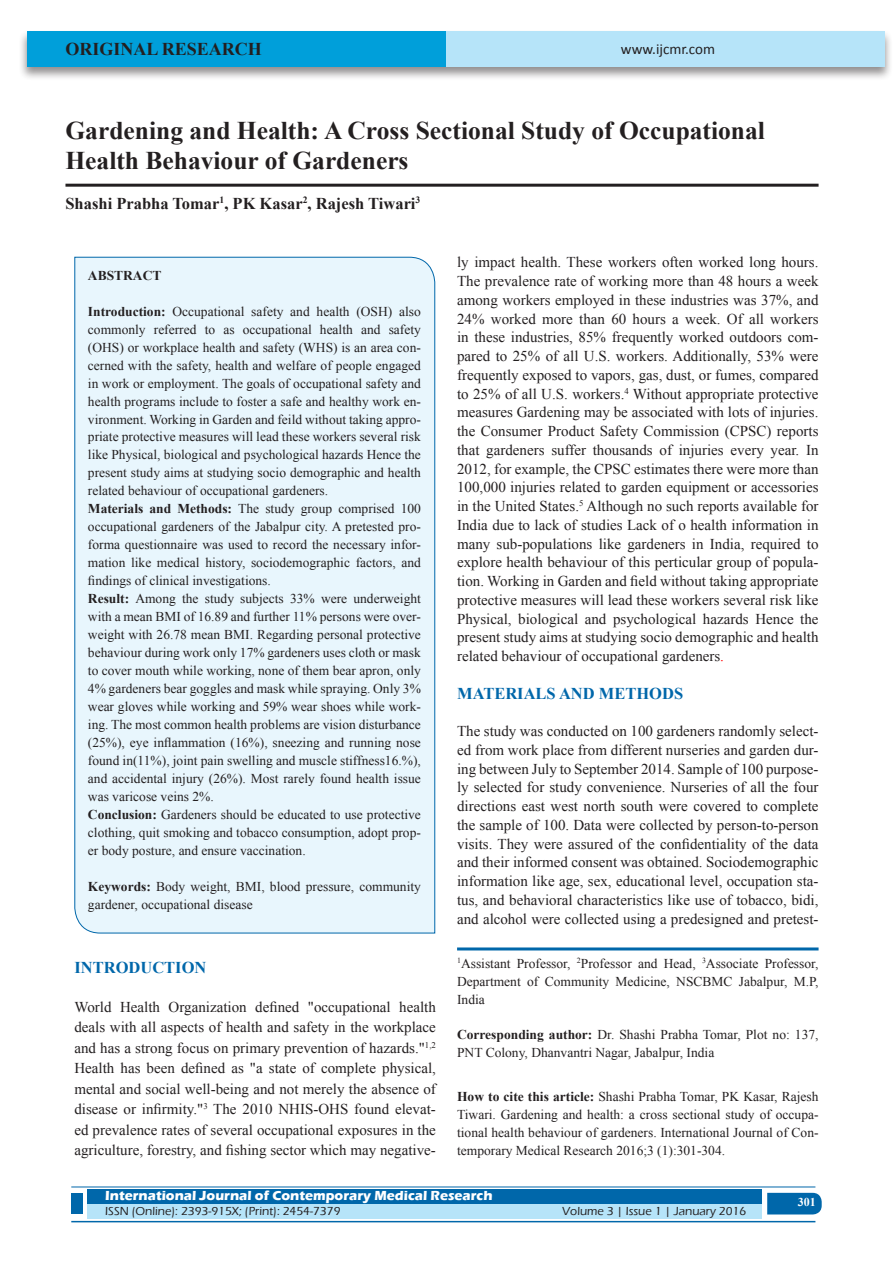
<style>
.page{position:relative;width:893px;height:1263px;background:#fff}
.page>*{position:absolute;margin:0;border:0;box-sizing:border-box;transform-origin:0 0}
.A_Title_New{font:700 25.5px/30px "Times New Roman";color:#231f20}
.AT_new{font:700 18px "Times New Roman";color:#231f20}
.AU-New{font:700 16.5px "Times New Roman";color:#231f20}
.ABS_new{font:700 16.5px "Times New Roman";color:#0067aa}
.TX_New{font:15px/18.8px "Times New Roman";color:#231f20;text-align:justify}
.t1{font:15px "Calibri";color:#231f20}
.HTC_new{font:13.5px/18px "Times New Roman";color:#231f20}
.Affi_New{font:13.5px/18px "Times New Roman";color:#231f20;text-align:justify}
.Corresponding{font:13.5px/18px "Times New Roman";color:#231f20}
.t2{font:700 13.5px "Eras ITC";color:#fff}
.t3{font:700 13.5px "Times New Roman";color:#231f20}
.t4{font:500 12px "Eras ITC";color:#231f20}
.t5{font:700 12px "Times New Roman";color:#fff}
.s1{font-weight:700}
.s2{color:#f00}
</style>
<div class="page">
<div style="left:19px;top:29px;width:874px;height:52px;background:#231f20;opacity:.5"></div>
<div style="left:27px;top:31px;width:858px;height:35px;background:#b6e4f9"></div>
<div style="left:27px;top:31px;width:419px;height:35px;background:#009fda"></div>
<div style="left:87px;top:1189px;width:674px;height:15px;background:#0067aa"></div>
<div style="left:87px;top:1204px;width:674px;height:15px;background:#b6e4f9"></div>
<svg style="left:767px;top:1193px;width:55px;height:21px"></svg>
<hr style="left:71px;top:1186px;width:744px;height:1px;background:#0067aa">
<hr style="left:71px;top:1221px;width:744px;height:1px;background:#0067aa">
<div style="left:71px;top:1193px;width:12px;height:21px;background:#0067aa"></div>
<hr style="left:65px;top:184px;width:754px;height:3px;background:#231f20">
<div style="left:74px;top:256px;width:361px;height:678px;background:#e8f6fd"></div>
<hr style="left:457px;top:947px;width:362px;height:3px;background:#0067aa">
<p class="AT_new" style="left:65px;top:36px;width:198px">ORIGINAL RESEARCH</p>
<p class="t1" style="left:621px;top:40px;width:96px">www.ijcmr.com</p>
<p class="A_Title_New" style="left:65px;top:115px;width:701px">Gardening and Health: A Cross Sectional Study of Occupational<br>Health Behaviour of Gardeners</p>
<p class="AU-New" style="left:65px;top:192px;width:356px">Shashi Prabha Tomar<sup>1</sup>, PK Kasar<sup>2</sup>, Rajesh Tiwari<sup>3</sup></p>
<p class="t3" style="left:88px;top:266px;width:75px">ABSTRACT</p>
<p class="HTC_new" style="left:88px;top:302px;width:335px"><span class="s1">Introduction:</span> Occupational safety and health (OSH) also commonly referred to as occupational health and safety (OHS) or workplace health and safety (WHS) is an area con&shy;cerned with the safety, health and welfare of people engaged in work or employment. The goals of occupational safety and health programs include to foster a safe and healthy work en&shy;vironment. Working in Garden and feild without taking appro&shy;priate protective measures will lead these workers several risk like Physical, biological and psychological hazards Hence the present study aims at studying socio demographic and health related behaviour of occupational gardeners.<br><span class="s1">Materials and Methods:</span> The study group comprised 100 occupational gardeners of the Jabalpur city. A pretested pro&shy;forma questionnaire was used to record the necessary infor&shy;mation like medical history, sociodemographic factors, and findings of clinical investigations.<br><span class="s1">Result:</span> Among the study subjects 33% were underweight with a mean BMI of 16.89 and further 11% persons were over&shy;weight with 26.78 mean BMI. Regarding personal protective behaviour during work only 17% gardeners uses cloth or mask to cover mouth while working, none of them bear apron, only 4% gardeners bear goggles and mask while spraying. Only 3% wear gloves while working and 59% wear shoes while work&shy;ing. The most common health problems are vision disturbance (25%), eye inflammation (16%), sneezing and running nose found in(11%), joint pain swelling and muscle stiffness16.%), and accidental injury (26%). Most rarely found health issue was varicose veins 2%.<br><span class="s1">Conclusion:</span> Gardeners should be educated to use protective clothing, quit smoking and tobacco consumption, adopt prop&shy;er body posture, and ensure vaccination.</p>
<p class="HTC_new" style="left:88px;top:878px;width:335px"><span class="s1">Keywords:</span> Body weight, BMI, blood pressure, community gardener, occupational disease</p>
<p class="ABS_new" style="left:74px;top:956px;width:133px">INTRODUCTION</p>
<p class="TX_New" style="left:74px;top:996px;width:363px;line-height:20.4px">World Health Organization defined "occupational health deals with all aspects of health and safety in the workplace and has a strong focus on primary prevention of hazards."<sup>1,2<br></sup>Health has been defined as "a state of complete physical, mental and social well-being and not merely the absence of disease or infirmity."<sup>3</sup> The 2010 NHIS-OHS found elevat&shy;ed prevalence rates of several occupational exposures in the agriculture, forestry, and fishing sector which may negative-</p>
<p class="TX_New" style="left:457px;top:253px;width:363px">ly impact health. These workers often worked long hours.<br>The prevalence rate of working more than 48 hours a week among workers employed in these industries was 37%, and 24% worked more than 60 hours a week. Of all workers in these industries, 85% frequently worked outdoors com&shy;pared to 25% of all U.S. workers. Additionally, 53% were frequently exposed to vapors, gas, dust, or fumes, compared to 25% of all U.S. workers.<sup>4</sup> Without appropriate protective measures Gardening may be associated with lots of injuries. the Consumer Product Safety Commission (CPSC) reports that gardeners suffer thousands of injuries every year. In 2012, for example, the CPSC estimates there were more than 100,000 injuries related to garden equipment or accessories in the United States.<sup>5</sup> Although no such reports available for India due to lack of studies Lack of o health information in many sub-populations like gardeners in India, required to explore health behaviour of this perticular group of popula&shy;tion. Working in Garden and field without taking appropriate protective measures will lead these workers several risk like Physical, biological and psychological hazards Hence the present study aims at studying socio demographic and health related behaviour of occupational gardeners<span class="s2">.</span></p>
<h1 class="ABS_new" style="left:457px;top:682px;width:228px">MATERIALS AND METHODS</h1>
<p class="TX_New" style="left:457px;top:721px;width:363px">The study was conducted on 100 gardeners randomly select&shy;ed from work place from different nurseries and garden dur&shy;ing between July to September 2014. Sample of 100 purpose&shy;ly selected for study convenience. Nurseries of all the four directions east west north south were covered to complete the sample of 100. Data were collected by person-to-person visits. They were assured of the confidentiality of the data and their informed consent was obtained. Sociodemographic information like age, sex, educational level, occupation sta&shy;tus, and behavioral characteristics like use of tobacco, bidi, and alcohol were collected using a predesigned and pretest-</p>
<p class="Affi_New" style="left:457px;top:954px;width:363px"><sup>1</sup>Assistant Professor, <sup>2</sup>Professor and Head, <sup>3</sup>Associate Professor, Department of Community Medicine, NSCBMC Jabalpur, M.P, India</p>
<p class="Corresponding" style="left:457px;top:1026px;width:363px"><span class="s1">Corresponding author:</span> Dr. Shashi Prabha Tomar, Plot no: 137,<br>PNT Colony, Dhanvantri Nagar, Jabalpur, India</p>
<p class="HTC_new" style="left:457px;top:1087px;width:363px;text-align:justify"><span class="s1">How to cite this article:</span> Shashi Prabha Tomar, PK Kasar, Rajesh Tiwari. Gardening and health: a cross sectional study of occupa&shy;tional health behaviour of gardeners. International Journal of Con&shy;temporary Medical Research 2016;3 (1):301-304.</p>
<p class="t2" style="left:105px;top:1188px;width:389px">International Journal of Contemporary Medical Research</p>
<p class="t4" style="left:105px;top:1204px;width:237px">ISSN (Online): 2393-915X; (Print): 2454-7379</p>
<p class="t4" style="left:562px;top:1204px;width:186px">Volume 3 | Issue 1 | January 2016</p>
<h4 class="t5" style="left:798px;top:1194px;width:19px">301</h4>
</div>
